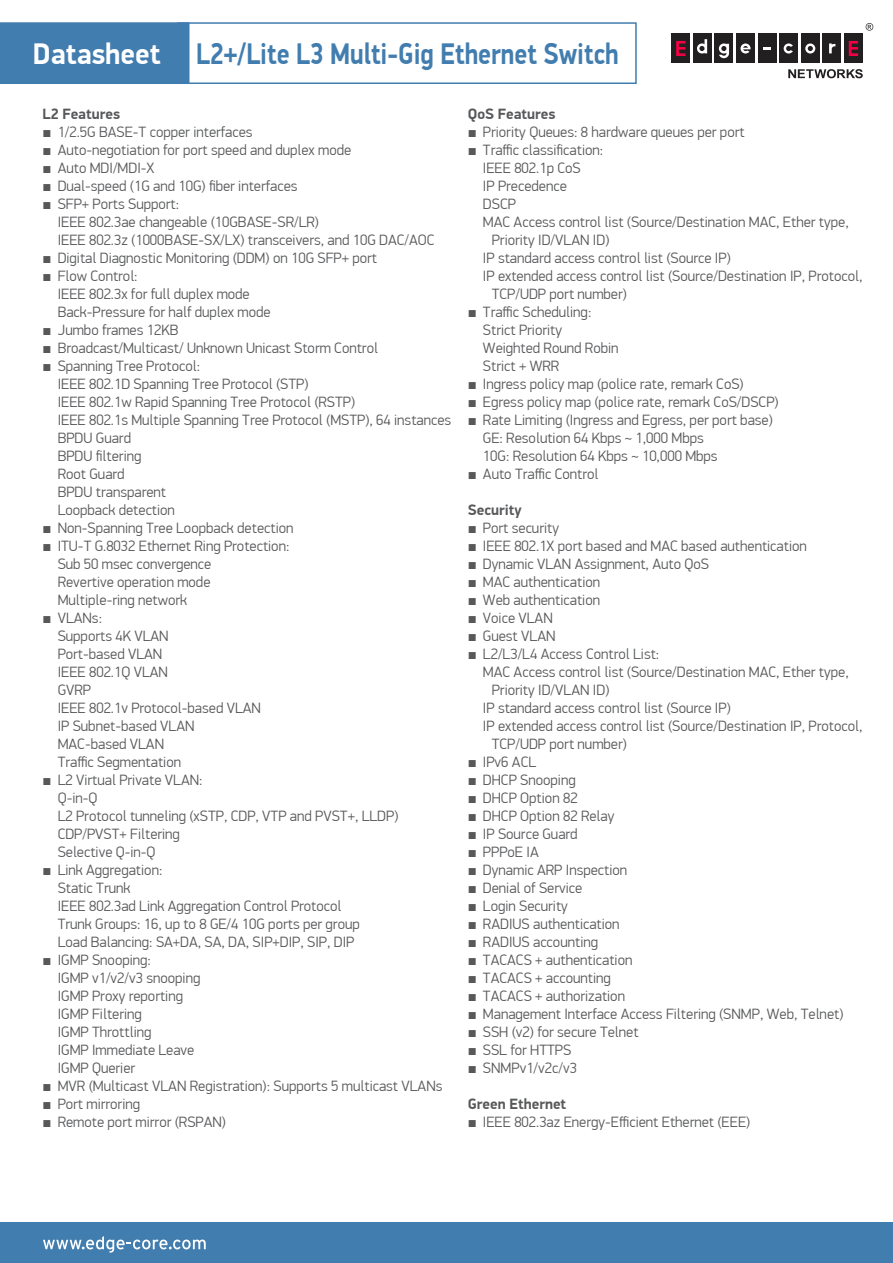
<style>
.page{position:relative;width:893px;height:1263px;background:#fff}
.page>*{position:absolute;margin:0;border:0;box-sizing:border-box;transform-origin:0 0}
.t1{font:700 30px "PF Din Display Pro";color:#427daf;scale:.85 1}
.t2{font:300 15px/18px "PF Din Display Pro";color:#57585a}
.t3{font:700 15px "PF Din Display Pro";color:#57585a}
.s1{color:#fff}
.s2{font-family:"Arial";font-weight:400}
</style>
<div class="page">
<div style="left:0;top:1223px;width:893px;height:40px;background:#427daf"></div>
<svg style="left:43px;top:1236px;width:163px;height:17px"></svg>
<div style="left:671px;top:34px;width:19px;height:29px;background:#221f21"></div>
<div style="left:693px;top:34px;width:19px;height:29px;background:#221f21"></div>
<div style="left:715px;top:34px;width:18px;height:29px;background:#221f21"></div>
<div style="left:736px;top:34px;width:19px;height:29px;background:#221f21"></div>
<div style="left:758px;top:34px;width:18px;height:29px;background:#221f21"></div>
<div style="left:779px;top:34px;width:19px;height:29px;background:#221f21"></div>
<div style="left:801px;top:34px;width:19px;height:29px;background:#221f21"></div>
<div style="left:823px;top:34px;width:18px;height:29px;background:#221f21"></div>
<svg style="left:676px;top:41px;width:9px;height:15px"></svg>
<div style="left:844px;top:34px;width:19px;height:29px;background:#221f21"></div>
<svg style="left:849px;top:41px;width:9px;height:15px"></svg>
<svg style="left:764px;top:47px;width:7px;height:3px"></svg>
<svg style="left:697px;top:39px;width:10px;height:15px"></svg>
<svg style="left:805px;top:43px;width:10px;height:11px"></svg>
<svg style="left:829px;top:43px;width:6px;height:10px"></svg>
<svg style="left:784px;top:43px;width:9px;height:11px"></svg>
<svg style="left:719px;top:43px;width:10px;height:15px"></svg>
<svg style="left:788px;top:69px;width:75px;height:9px"></svg>
<svg style="left:740px;top:44px;width:11px;height:10px"></svg>
<svg style="left:866px;top:23px;width:7px;height:8px"></svg>
<div style="left:0;top:22px;width:189px;height:62px;background:#427daf;border:2px solid #427daf"></div>
<div style="left:177px;top:22px;width:460px;height:62px;border:2px solid #427daf"></div>
<h1 class="t1" style="left:33px;top:36px;width:691px"><span class="s1">Datasheet</span> L2+/Lite L3 Multi-Gig Ethernet Switch</h1>
<p class="t3" style="left:43px;top:105px;width:79px">L2 Features</p>
<p class="t2" style="left:43px;top:123px;width:212px"><span class="s2">■</span> 1/2.5G BASE-T copper interfaces</p>
<p class="t2" style="left:43px;top:141px;width:310px"><span class="s2">■</span> Auto-negotiation for port speed and duplex mode</p>
<p class="t2" style="left:43px;top:159px;width:113px"><span class="s2">■</span> Auto MDI/MDI-X</p>
<p class="t2" style="left:43px;top:177px;width:256px"><span class="s2">■</span> Dual-speed (1G and 10G) fiber interfaces</p>
<p class="t2" style="left:58px;top:195px;width:378px;text-indent:-15px"><span class="s2">■</span> SFP+ Ports Support:<br>IEEE 802.3ae changeable (10GBASE-SR/LR)<br>IEEE 802.3z (1000BASE-SX/LX) transceivers, and 10G DAC/AOC</p>
<p class="t2" style="left:43px;top:249px;width:336px"><span class="s2">■</span> Digital Diagnostic Monitoring (DDM) on 10G SFP+ port</p>
<p class="t2" style="left:58px;top:267px;width:214px;text-indent:-15px"><span class="s2">■</span> Flow Control:<br>IEEE 802.3x for full duplex mode<br>Back-Pressure for half duplex mode</p>
<p class="t2" style="left:43px;top:321px;width:137px"><span class="s2">■</span> Jumbo frames 12KB</p>
<p class="t2" style="left:43px;top:339px;width:337px"><span class="s2">■</span> Broadcast/Multicast/ Unknown Unicast Storm Control</p>
<p class="t2" style="left:58px;top:357px;width:395px;text-indent:-15px"><span class="s2">■</span> Spanning Tree Protocol:<br>IEEE 802.1D Spanning Tree Protocol (STP)<br>IEEE 802.1w Rapid Spanning Tree Protocol (RSTP)<br>IEEE 802.1s Multiple Spanning Tree Protocol (MSTP), 64 instances<br>BPDU Guard<br>BPDU filtering<br>Root Guard<br>BPDU transparent<br>Loopback detection</p>
<p class="t2" style="left:43px;top:519px;width:252px"><span class="s2">■</span> Non-Spanning Tree Loopback detection</p>
<p class="t2" style="left:58px;top:537px;width:233px;text-indent:-15px"><span class="s2">■</span> ITU-T G.8032 Ethernet Ring Protection:<br>Sub 50 msec convergence<br>Revertive operation mode<br>Multiple-ring network</p>
<p class="t2" style="left:58px;top:609px;width:205px;text-indent:-15px"><span class="s2">■</span> VLANs:<br>Supports 4K VLAN<br>Port-based VLAN<br>IEEE 802.1Q VLAN<br>GVRP<br>IEEE 802.1v Protocol-based VLAN<br>IP Subnet-based VLAN<br>MAC-based VLAN<br>Traffic Segmentation</p>
<p class="t2" style="left:58px;top:771px;width:342px;text-indent:-15px"><span class="s2">■</span> L2 Virtual Private VLAN:<br>Q-in-Q<br>L2 Protocol tunneling (xSTP, CDP, VTP and PVST+, LLDP)<br>CDP/PVST+ Filtering<br>Selective Q-in-Q</p>
<p class="t2" style="left:58px;top:861px;width:304px;text-indent:-15px"><span class="s2">■</span> Link Aggregation:<br>Static Trunk<br>IEEE 802.3ad Link Aggregation Control Protocol Trunk Groups: 16, up to 8 GE/4 10G ports per group Load Balancing: SA+DA, SA, DA, SIP+DIP, SIP, DIP</p>
<p class="t2" style="left:58px;top:951px;width:144px;text-indent:-15px"><span class="s2">■</span> IGMP Snooping:<br>IGMP v1/v2/v3 snooping<br>IGMP Proxy reporting<br>IGMP Filtering<br>IGMP Throttling<br>IGMP Immediate Leave<br>IGMP Querier</p>
<p class="t2" style="left:43px;top:1077px;width:401px"><span class="s2">■</span> MVR (Multicast VLAN Registration): Supports 5 multicast VLANs</p>
<p class="t2" style="left:43px;top:1095px;width:99px"><span class="s2">■</span> Port mirroring</p>
<p class="t2" style="left:43px;top:1113px;width:185px"><span class="s2">■</span> Remote port mirror (RSPAN)</p>
<p class="t3" style="left:468px;top:105px;width:89px">QoS Features</p>
<p class="t2" style="left:468px;top:123px;width:278px"><span class="s2">■</span> Priority Queues: 8 hardware queues per port</p>
<p class="t2" style="left:468px;top:141px;width:137px"><span class="s2">■</span> Traffic classification:</p>
<p class="t2" style="left:483px;top:159px;width:99px">IEEE 802.1p CoS</p>
<p class="t2" style="left:483px;top:177px;width:85px">IP Precedence</p>
<p class="t2" style="left:483px;top:195px;width:35px">DSCP</p>
<p class="t2" style="left:483px;top:213px;width:367px">MAC Access control list (Source/Destination MAC, Ether type,</p>
<p class="t2" style="left:492px;top:231px;width:119px">Priority ID/VLAN ID)</p>
<p class="t2" style="left:483px;top:249px;width:249px">IP standard access control list (Source IP)</p>
<p class="t2" style="left:483px;top:267px;width:381px">IP extended access control list (Source/Destination IP, Protocol,</p>
<p class="t2" style="left:492px;top:285px;width:137px">TCP/UDP port number)</p>
<p class="t2" style="left:483px;top:303px;width:137px;text-indent:-15px"><span class="s2">■</span> Traffic Scheduling:<br>Strict Priority<br>Weighted Round Robin<br>Strict + WRR</p>
<p class="t2" style="left:468px;top:375px;width:277px"><span class="s2">■</span> Ingress policy map (police rate, remark CoS)</p>
<p class="t2" style="left:468px;top:393px;width:312px"><span class="s2">■</span> Egress policy map (police rate, remark CoS/DSCP)</p>
<p class="t2" style="left:483px;top:411px;width:291px;text-indent:-15px"><span class="s2">■</span> Rate Limiting (Ingress and Egress, per port base)<br>GE: Resolution 64 Kbps ~ 1,000 Mbps<br>10G: Resolution 64 Kbps ~ 10,000 Mbps</p>
<p class="t2" style="left:468px;top:465px;width:132px"><span class="s2">■</span> Auto Traffic Control</p>
<p class="t3" style="left:468px;top:501px;width:56px">Security</p>
<p class="t2" style="left:468px;top:519px;width:93px"><span class="s2">■</span> Port security</p>
<p class="t2" style="left:468px;top:537px;width:341px"><span class="s2">■</span> IEEE 802.1X port based and MAC based authentication</p>
<p class="t2" style="left:468px;top:555px;width:243px"><span class="s2">■</span> Dynamic VLAN Assignment, Auto QoS</p>
<p class="t2" style="left:468px;top:573px;width:134px"><span class="s2">■</span> MAC authentication</p>
<p class="t2" style="left:468px;top:591px;width:134px"><span class="s2">■</span> Web authentication</p>
<p class="t2" style="left:468px;top:609px;width:87px"><span class="s2">■</span> Voice VLAN</p>
<p class="t2" style="left:468px;top:627px;width:89px"><span class="s2">■</span> Guest VLAN</p>
<p class="t2" style="left:468px;top:645px;width:193px"><span class="s2">■</span> L2/L3/L4 Access Control List:</p>
<p class="t2" style="left:483px;top:663px;width:367px">MAC Access control list (Source/Destination MAC, Ether type,</p>
<p class="t2" style="left:492px;top:681px;width:119px">Priority ID/VLAN ID)</p>
<p class="t2" style="left:483px;top:699px;width:249px">IP standard access control list (Source IP)</p>
<p class="t2" style="left:483px;top:717px;width:381px">IP extended access control list (Source/Destination IP, Protocol,</p>
<p class="t2" style="left:492px;top:735px;width:137px">TCP/UDP port number)</p>
<p class="t2" style="left:468px;top:753px;width:70px"><span class="s2">■</span> IPv6 ACL</p>
<p class="t2" style="left:468px;top:771px;width:109px"><span class="s2">■</span> DHCP Snooping</p>
<p class="t2" style="left:468px;top:789px;width:111px"><span class="s2">■</span> DHCP Option 82</p>
<p class="t2" style="left:468px;top:807px;width:148px"><span class="s2">■</span> DHCP Option 82 Relay</p>
<p class="t2" style="left:468px;top:825px;width:111px"><span class="s2">■</span> IP Source Guard</p>
<p class="t2" style="left:468px;top:843px;width:73px"><span class="s2">■</span> PPPoE IA</p>
<p class="t2" style="left:468px;top:861px;width:161px"><span class="s2">■</span> Dynamic ARP Inspection</p>
<p class="t2" style="left:468px;top:879px;width:116px"><span class="s2">■</span> Denial of Service</p>
<p class="t2" style="left:468px;top:897px;width:102px"><span class="s2">■</span> Login Security</p>
<p class="t2" style="left:468px;top:915px;width:153px"><span class="s2">■</span> RADIUS authentication</p>
<p class="t2" style="left:468px;top:933px;width:132px"><span class="s2">■</span> RADIUS accounting</p>
<p class="t2" style="left:468px;top:951px;width:166px"><span class="s2">■</span> TACACS + authentication</p>
<p class="t2" style="left:468px;top:969px;width:145px"><span class="s2">■</span> TACACS + accounting</p>
<p class="t2" style="left:468px;top:987px;width:159px"><span class="s2">■</span> TACACS + authorization</p>
<p class="t2" style="left:468px;top:1005px;width:377px"><span class="s2">■</span> Management Interface Access Filtering (SNMP, Web, Telnet)</p>
<p class="t2" style="left:468px;top:1023px;width:172px"><span class="s2">■</span> SSH (v2) for secure Telnet</p>
<p class="t2" style="left:468px;top:1041px;width:105px"><span class="s2">■</span> SSL for HTTPS</p>
<p class="t2" style="left:468px;top:1059px;width:111px"><span class="s2">■</span> SNMPv1/v2c/v3</p>
<p class="t3" style="left:468px;top:1095px;width:100px">Green Ethernet</p>
<p class="t2" style="left:468px;top:1113px;width:284px"><span class="s2">■</span> IEEE 802.3az Energy-Efficient Ethernet (EEE)</p>
</div>
